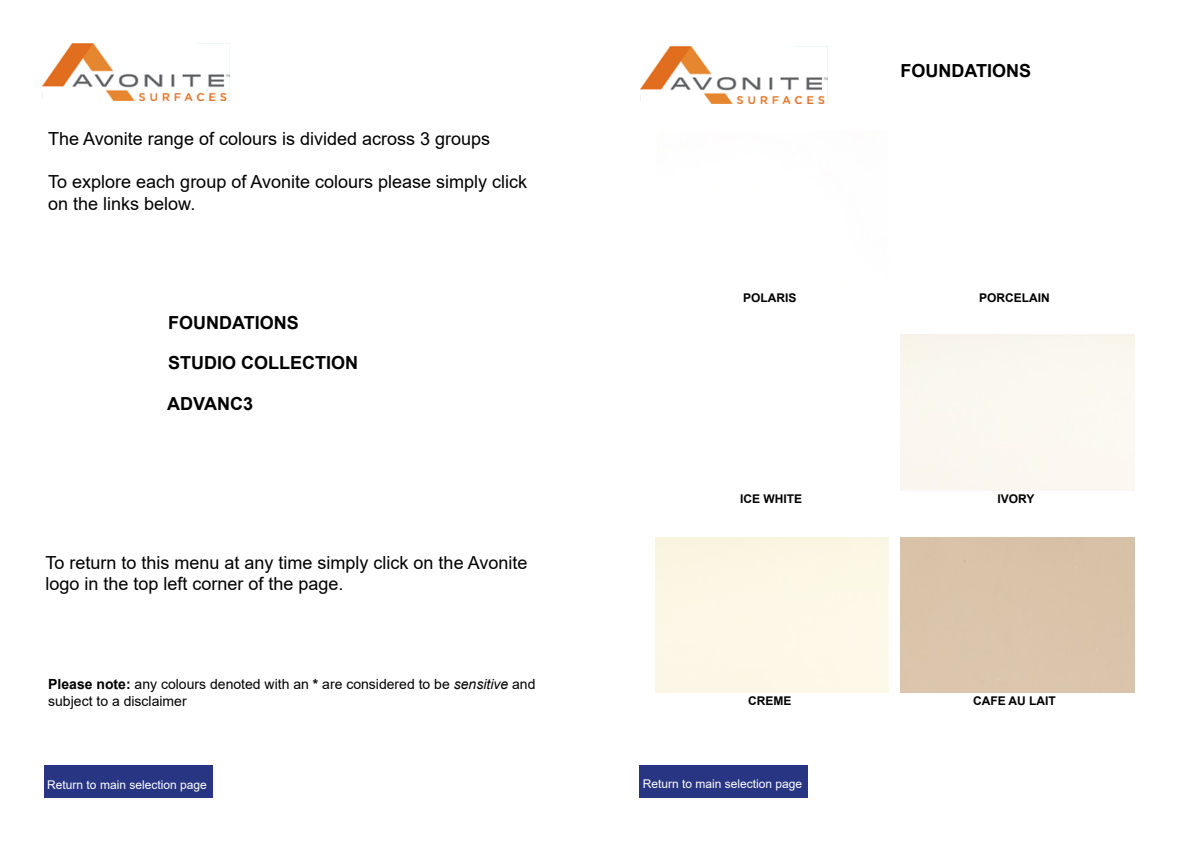
<style>
.page{position:relative;width:1191px;height:842px;background:#fff}
.page>*{position:absolute;margin:0;border:0;box-sizing:border-box;transform-origin:0 0}
.t1{font:18px/21.6px "Arial";color:#000}
.t2{font:700 18px "Arial";color:#000}
.t3{font:14px/16.8px "Arial";color:#000}
.t4{font:12px "Arial";color:#fff}
.t5{font:700 12px "Arial";color:#000}
.s1{font-weight:700}
.s2{font-style:italic}
</style>
<div class="page">
<img style="left:43px;top:44px;width:187px;height:57px">
<div style="left:44px;top:765px;width:169px;height:33px;background:#283583"></div>
<img style="left:641px;top:47px;width:187px;height:57px">
<div style="left:639px;top:765px;width:169px;height:32px;background:#283583"></div>
<p class="t1" style="left:48px;top:129px;width:443px">The Avonite range of colours is divided across 3 groups</p>
<p class="t1" style="left:48px;top:173px;width:480px">To explore each group of Avonite colours please simply click on the links below.</p>
<p class="t2" style="left:168px;top:316px;width:132px">FOUNDATIONS</p>
<p class="t2" style="left:168px;top:356px;width:192px">STUDIO COLLECTION</p>
<p class="t2" style="left:167px;top:397px;width:87px">ADVANC3</p>
<p class="t1" style="left:45px;top:553px;width:483px">To return to this menu at any time simply click on the Avonite logo in the top left corner of the page.</p>
<p class="t3" style="left:48px;top:677px;width:489px"><span class="s1">Please note:</span> any colours denoted with an <span class="s1">*</span> are considered to be <span class="s2">sensitive</span> and subject to a disclaimer</p>
<p class="t4" style="left:47px;top:780px;width:161px">Return to main selection page</p>
<p class="t2" style="left:900px;top:64px;width:132px">FOUNDATIONS</p>
<p class="t5" style="left:743px;top:293px;width:55px">POLARIS</p>
<p class="t5" style="left:979px;top:293px;width:72px">PORCELAIN</p>
<p class="t5" style="left:740px;top:495px;width:64px">ICE WHITE</p>
<p class="t5" style="left:997px;top:495px;width:38px">IVORY</p>
<p class="t5" style="left:748px;top:697px;width:45px">CREME</p>
<p class="t5" style="left:973px;top:697px;width:84px">CAFE AU LAIT</p>
<p class="t4" style="left:643px;top:779px;width:161px">Return to main selection page</p>
</div>
